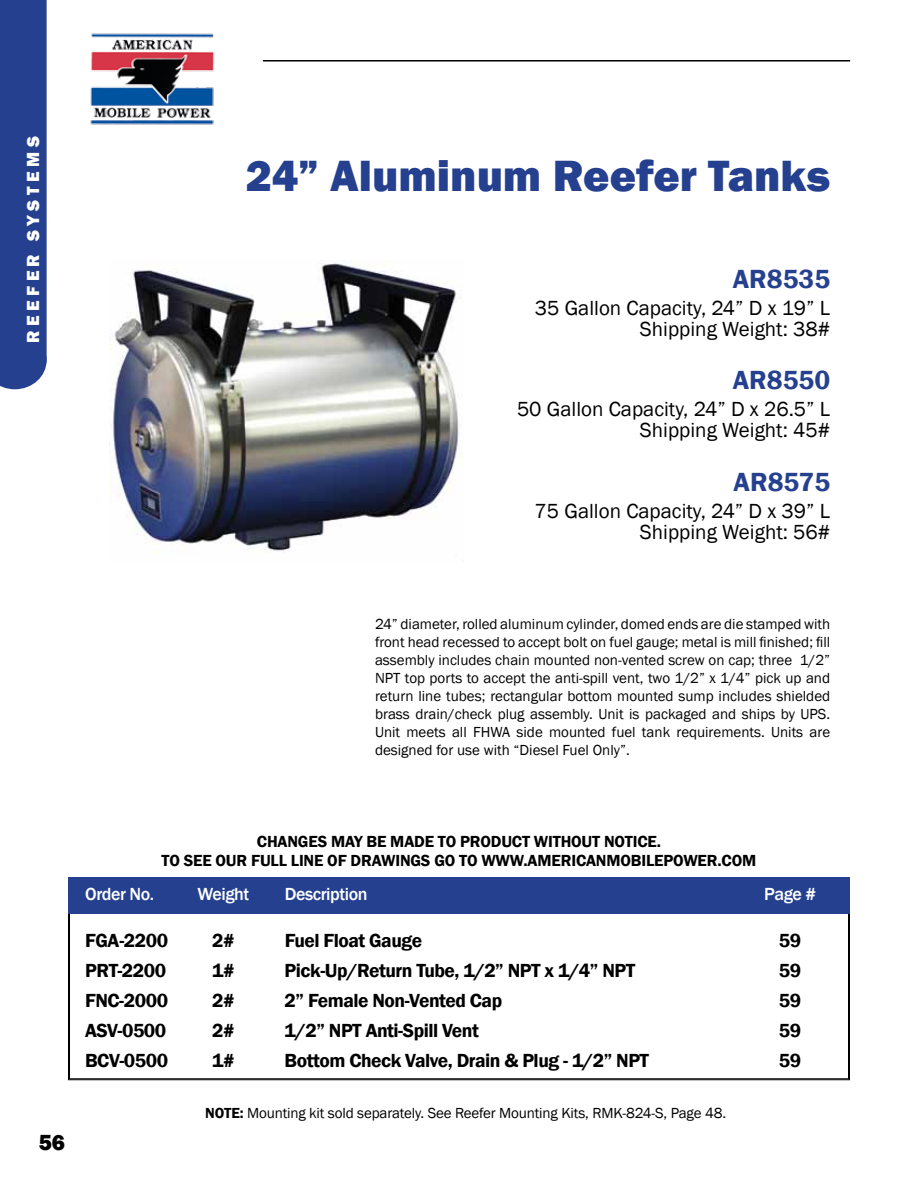
<style>
.page{position:relative;width:918px;height:1188px;background:#fff}
.page>*{position:absolute;margin:0;border:0;box-sizing:border-box;transform-origin:0 0}
.t1{font:800 45px "Franklin Gothic";color:#25408f}
.t2{font:600 27px "Franklin Gothic";color:#25408f}
.t3{font:800 22.5px "Franklin Gothic";color:#000}
.t4{font:21px/21px "Franklin Gothic";color:#000;text-align:right}
.t5{font:600 19.5px "Franklin Gothic";letter-spacing:-.025em;color:#000}
.t6{font:500 18px "Franklin Gothic";letter-spacing:-.025em;color:#fff}
.t7{font:800 18px "Franklin Gothic";letter-spacing:.25em;color:#fff}
.t8{font:600 16.5px "Franklin Gothic";letter-spacing:-.01em;color:#000}
.t9{font:15px/18px "Franklin Gothic";color:#000;text-align:justify}
.s1{font-weight:600}
</style>
<div class="page">
<div style="left:0;top:0;width:47px;height:389px;background:#25408f"></div>
<hr style="left:263px;top:60px;width:587px;height:2px;background:#000">
<img style="left:90px;top:33px;width:125px;height:92px">
<svg style="left:68px;top:914px;width:782px;height:166px"></svg>
<div style="left:68px;top:877px;width:782px;height:37px;background:#25408f"></div>
<img style="left:109px;top:260px;width:355px;height:302px">
<p class="t7" style="left:22px;top:343px;width:208px;rotate:-90deg">REEFER SYSTEMS</p>
<h1 class="t1" style="left:246px;top:146px;width:586px">24” Aluminum Reefer Tanks</h1>
<h2 class="t2" style="left:733px;top:262px;width:99px">AR8535</h2>
<h3 class="t4" style="left:535px;top:298px;width:297px">35 Gallon Capacity, 24” D x 19” L<br>Shipping Weight: 38#</h3>
<h2 class="t2" style="left:733px;top:363px;width:99px">AR8550</h2>
<h3 class="t4" style="left:517px;top:399px;width:315px">50 Gallon Capacity, 24” D x 26.5” L<br>Shipping Weight: 45#</h3>
<h2 class="t2" style="left:734px;top:465px;width:98px">AR8575</h2>
<h3 class="t4" style="left:535px;top:500px;width:297px">75 Gallon Capacity, 24” D x 39” L<br>Shipping Weight: 56#</h3>
<p class="t9" style="left:375px;top:615px;width:457px">24” diameter, rolled aluminum cylinder, domed ends are die stamped with front head recessed to accept bolt on fuel gauge; metal is mill finished; fill assembly includes chain mounted non-vented screw on cap; three 1/2” N PT top ports to accept the anti-spill vent, two 1/2” x 1/4” pick up and return line tubes; rectangular bottom mounted sump includes shielded brass drain/check plug assembly. Unit is packaged and ships by UPS.<br>Unit meets all FHWA side mounted fuel tank requirements. Units are designed for use with “Diesel Fuel Only”.</p>
<h3 class="t3" style="left:39px;top:1128px;width:28px">56</h3>
<p class="t8" style="left:257px;top:831px;width:21px">CHAN</p>
<p class="t8" style="left:298px;top:831px;width:104px">GESMAY BEMADE</p>
<p class="t8" style="left:438px;top:831px;width:34px">TO PROD</p>
<p class="t8" style="left:501px;top:831px;width:44px">UCT WITHO</p>
<p class="t8" style="left:582px;top:831px;width:32px">UT NOTICE</p>
<p class="t8" style="left:657px;top:831px;width:6px">.</p>
<p class="t8" style="left:161px;top:851px;width:33px">TO SEE</p>
<p class="t8" style="left:216px;top:851px;width:85px">OUR FULL LINE</p>
<p class="t8" style="left:327px;top:851px;width:34px">OF DRAWIN</p>
<p class="t8" style="left:411px;top:851px;width:87px">GS GO TO WWW</p>
<p class="t8" style="left:524px;top:851px;width:16px">.AMERICANMOBILEPOWER</p>
<p class="t8" style="left:718px;top:851px;width:17px">.COM</p>
<p class="t6" style="left:85px;top:883px;width:71px">Order No.</p>
<p class="t6" style="left:197px;top:883px;width:53px">Weight</p>
<p class="t6" style="left:285px;top:883px;width:84px">Description</p>
<p class="t6" style="left:764px;top:883px;width:53px">Page #</p>
<h3 class="t5" style="left:85px;top:928px;width:84px">FGA-2200</h3>
<h3 class="t5" style="left:212px;top:928px;width:24px">2#</h3>
<h3 class="t5" style="left:285px;top:928px;width:139px">FUEL FLOAT GAUGE</h3>
<h3 class="t5" style="left:779px;top:928px;width:24px">59</h3>
<h3 class="t5" style="left:85px;top:958px;width:83px">PRT-2200</h3>
<h3 class="t5" style="left:212px;top:958px;width:24px">1#</h3>
<h3 class="t5" style="left:285px;top:958px;width:352px">PICK-UP/RETURN TUBE, 1/2” NPT X 1/4” NPT</h3>
<h3 class="t5" style="left:779px;top:958px;width:24px">59</h3>
<h3 class="t5" style="left:85px;top:988px;width:84px">FNC-2000</h3>
<h3 class="t5" style="left:212px;top:988px;width:24px">2#</h3>
<h3 class="t5" style="left:285px;top:988px;width:219px">2” FEMALE NON-VENTED CAP</h3>
<h3 class="t5" style="left:779px;top:988px;width:24px">59</h3>
<h3 class="t5" style="left:85px;top:1018px;width:83px">ASV-0500</h3>
<h3 class="t5" style="left:212px;top:1018px;width:24px">2#</h3>
<h3 class="t5" style="left:285px;top:1018px;width:196px">1/2” NPT ANTI-SPILL VENT</h3>
<h3 class="t5" style="left:779px;top:1018px;width:24px">59</h3>
<h3 class="t5" style="left:85px;top:1048px;width:85px">BCV-0500</h3>
<h3 class="t5" style="left:212px;top:1048px;width:24px">1#</h3>
<h3 class="t5" style="left:285px;top:1048px;width:366px">BOTTOM CHECK VALVE, DRAIN &amp; PLUG - 1/2” NPT</h3>
<h3 class="t5" style="left:779px;top:1048px;width:24px">59</h3>
<p class="t9" style="left:205px;top:1104px;width:398px"><span class="s1">NOTE:</span> M ounting kit sold separately. See Reefer M ounting Kits, RMK</p>
<p class="t9" style="left:623px;top:1104px;width:105px">-824-S, Page 48.</p>
</div>
